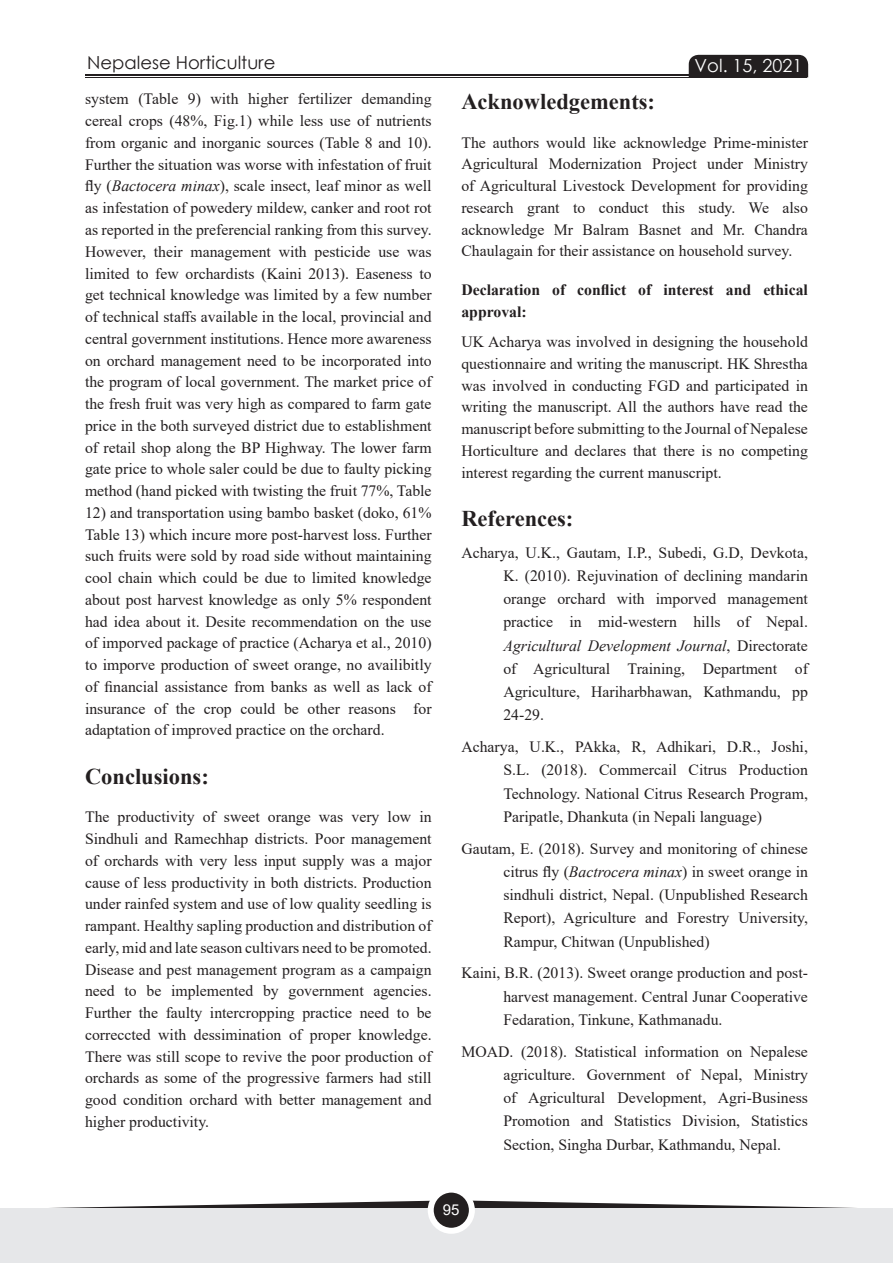
<style>
.page{position:relative;width:893px;height:1263px;background:#fff}
.page>*{position:absolute;margin:0;border:0;box-sizing:border-box;transform-origin:0 0}
.t1{font:700 22.5px "Times New Roman";color:#231f20}
.t2{font:18px "Century Gothic";color:#231f20}
.t3{font:18px "Century Gothic";color:#fff}
.t4{font:15.75px/21.8px "Times New Roman";color:#231f20;text-align:justify}
.t5{font:700 15.75px/21.8px "Times New Roman";color:#231f20}
.t6{font:15px "Arial";color:#fff}
.s1{font-style:italic}
</style>
<div class="page">
<svg style="left:688px;top:54px;width:121px;height:24px;background:#312d2e"></svg>
<hr style="left:85px;top:74px;width:721px;height:1px;background:#231f20">
<hr style="left:85px;top:77px;width:721px;height:1px;background:#231f20">
<svg style="left:0;top:1200px;width:893px;height:9px"></svg>
<div style="left:0;top:1209px;width:893px;height:54px;background:#e6e7e9"></div>
<svg style="left:431px;top:1189px;width:41px;height:42px"></svg>
<div style="left:428px;top:1186px;width:47px;height:48px;border:6px solid #fff;border-radius:50%"></div>
<p class="t2" style="left:87px;top:50px;width:190px">Nepalese Horticulture</p>
<p class="t3" style="left:695px;top:53px;width:109px">Vol. 15, 2021</p>
<p class="t4" style="left:85px;top:88px;width:348px">system (Table 9) with higher fertilizer demanding cereal crops (48%, Fig.1) while less use of nutrients from organic and inorganic sources (Table 8 and 10).<br>Further the situation was worse with infestation of fruit fly (<span class="s1">Bactocera minax</span>), scale insect, leaf minor as well as infestation of powedery mildew, canker and root rot as reported in the preferencial ranking from this survey.<br>However, their management with pesticide use was limited to few orchardists (Kaini 2013). Easeness to get technical knowledge was limited by a few number of technical staffs available in the local, provincial and central government institutions. Hence more awareness on orchard management need to be incorporated into the program of local government. The market price of the fresh fruit was very high as compared to farm gate price in the both surveyed district due to establishment of retail shop along the BP Highway. The lower farm gate price to whole saler could be due to faulty picking method (hand picked with twisting the fruit 77%, Table</p>
<p class="t4" style="left:85px;top:501px;width:348px">12) and transportation using bambo basket (doko, 61% Table 13) which incure more post-harvest loss. Further such fruits were sold by road side without maintaining cool chain which could be due to limited knowledge about post harvest knowledge as only 5% respondent had idea about it. Desite recommendation on the use of imporved package of practice (Acharya et al., 2010) to imporve production of sweet orange, no availibitly of financial assistance from banks as well as lack of insurance of the crop could be other reasons for adaptation of improved practice on the orchard.</p>
<h1 class="t1" style="left:85px;top:760px;width:125px">Conclusions:</h1>
<p class="t4" style="left:85px;top:806px;width:348px">The productivity of sweet orange was very low in Sindhuli and Ramechhap districts. Poor management of orchards with very less input supply was a major cause of less productivity in both districts. Production under rainfed system and use of low quality seedling is rampant. Healthy sapling production and distribution of early, mid and late season cultivars need to be promoted.<br>Disease and pest management program as a campaign need to be implemented by government agencies.<br>Further the faulty intercropping practice need to be correccted with dessimination of proper knowledge.<br>There was still scope to revive the poor production of orchards as some of the progressive farmers had still good condition orchard with better management and higher productivity.</p>
<h1 class="t1" style="left:461px;top:85px;width:195px">Acknowledgements:</h1>
<p class="t4" style="left:461px;top:131px;width:348px">The authors would like acknowledge Prime-minister Agricultural Modernization Project under Ministry of Agricultural Livestock Development for providing research grant to conduct this study. We also acknowledge Mr Balram Basnet and Mr. Chandra Chaulagain for their assistance on household survey.</p>
<p class="t5" style="left:461px;top:278px;width:348px">Declaration of conflict of interest and ethical approval:</p>
<p class="t4" style="left:461px;top:330px;width:348px">UK Acharya was involved in designing the household questionnaire and writing the manuscript. HK Shrestha was involved in conducting FGD and participated in writing the manuscript. All the authors have read the manuscript before submitting to the Journal of Nepalese Horticulture and declares that there is no competing interest regarding the current manuscript.</p>
<h1 class="t1" style="left:461px;top:502px;width:114px">References:</h1>
<p class="t4" style="left:503px;top:540px;width:306px;line-height:23.2px;text-indent:-42px">Acharya, U.K., Gautam, I.P., Subedi, G.D, Devkota, K. (2010). Rejuvination of declining mandarin orange orchard with imporved management practice in mid-western hills of Nepal.<br><span class="s1">Agricultural Development Journal</span>, Directorate of Agricultural Training, Department of Agriculture, Hariharbhawan, Kathmandu, pp 24-29.</p>
<p class="t4" style="left:503px;top:735px;width:306px;line-height:23.2px;text-indent:-42px">Acharya, U.K., PAkka, R, Adhikari, D.R., Joshi, S.L. (2018). Commercail Citrus Production Technology. National Citrus Research Program, Paripatle, Dhankuta (in Nepali language)</p>
<p class="t4" style="left:503px;top:836px;width:306px;line-height:23.2px;text-indent:-42px">Gautam, E. (2018). Survey and monitoring of chinese citrus fly (<span class="s1">Bactrocera minax</span>) in sweet orange in sindhuli district, Nepal. (Unpublished Research Report), Agriculture and Forestry University, Rampur, Chitwan (Unpublished)</p>
<p class="t4" style="left:503px;top:961px;width:306px;line-height:23.2px;text-indent:-42px">Kaini, B.R. (2013). Sweet orange production and post&shy;harvest management. Central Junar Cooperative Fedaration, Tinkune, Kathmanadu.</p>
<p class="t4" style="left:503px;top:1039px;width:306px;line-height:23.2px;text-indent:-42px">MOAD. (2018). Statistical information on Nepalese agriculture. Government of Nepal, Ministry of Agricultural Development, Agri-Business Promotion and Statistics Division, Statistics Section, Singha Durbar, Kathmandu, Nepal.</p>
<p class="t6" style="left:443px;top:1199px;width:18px">95</p>
</div>
